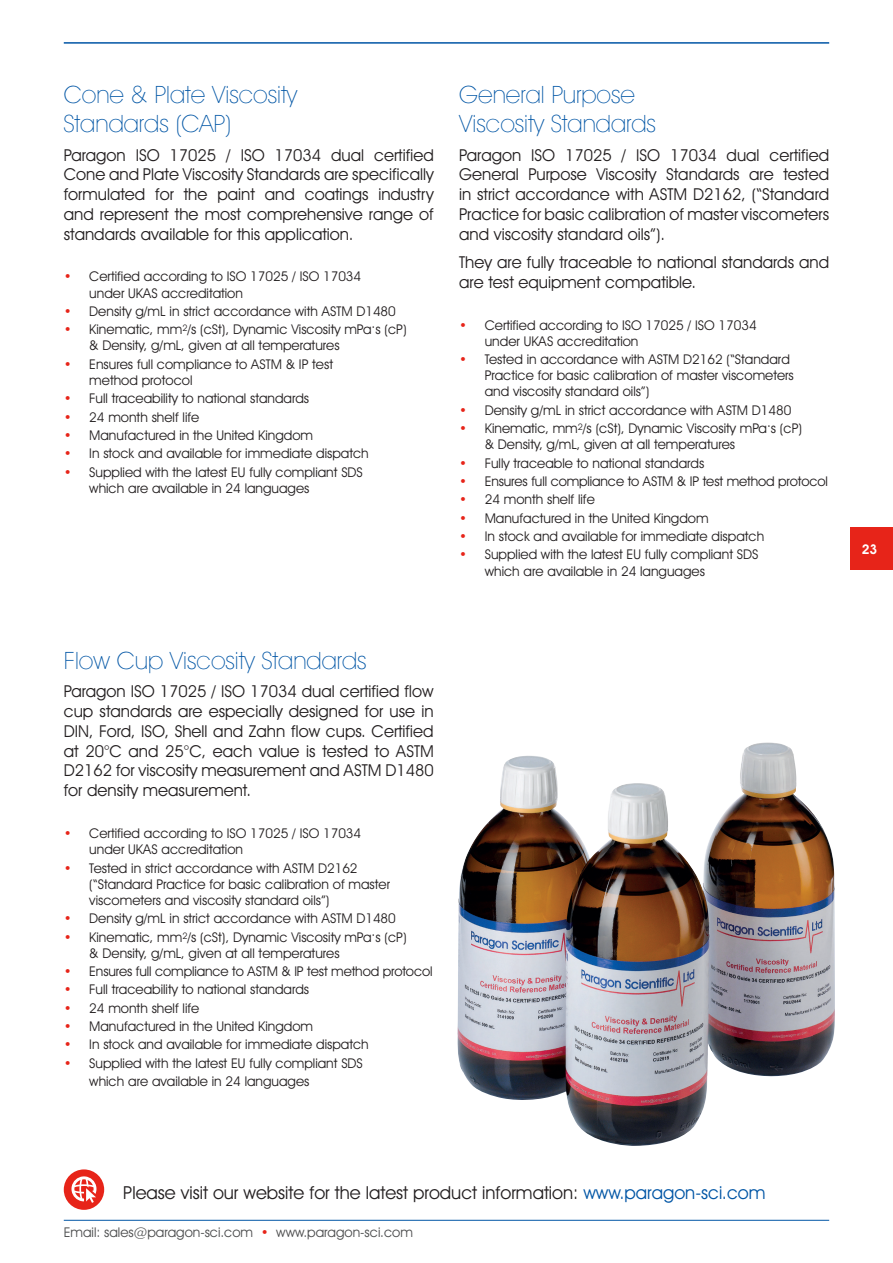
<style>
.page{position:relative;width:893px;height:1263px;background:#fff}
.page>*{position:absolute;margin:0;border:0;box-sizing:border-box;transform-origin:0 0}
.t1{font:200 24px/28.8px "Avant Garde IT Cby BT";color:#0155a5}
.t2{font:18px "Avant Garde IT Cby BT";color:#231f20}
.t3{font:16.5px/19.8px "Avant Garde IT Cby BT";color:#231f20;text-align:justify}
.t4{font:13.5px/16.2px "Avant Garde IT Cby BT";color:#231f20}
.t5{font:13.5px "Avant Garde IT Cby BT";color:#4b4c4d}
.t6{font:600 13.5px "Avant Garde IT Cby BT";color:#fff}
.s1{color:#e72419}
.s2{color:#0155a5}
</style>
<div class="page">
<div style="left:850px;top:527px;width:43px;height:43px;background:#e72419"></div>
<hr style="left:64px;top:42px;width:765px;height:2px;background:#0155a5">
<hr style="left:64px;top:1220px;width:765px;height:1px;background:#0155a5">
<img style="left:457px;top:742px;width:378px;height:404px">
<div style="left:64px;top:1169px;width:40px;height:41px;background:#e72419;border-radius:50%"></div>
<svg style="left:71px;top:1176px;width:25px;height:27px"></svg>
<p class="t1" style="left:64px;top:80px;width:235px">Cone &amp; Plate Viscosity<br>Standards (CAP)</p>
<p class="t3" style="left:64px;top:145px;width:371px">Paragon ISO 17025 / ISO 17034 dual certified Cone and Plate Viscosity Standards are specifically formulated for the paint and coatings industry and represent the most comprehensive range of standards available for this application.</p>
<p class="t4" style="left:89px;top:268px;width:273px;text-indent:-26px"><span class="s1">•</span> Certified according to ISO 17025 / ISO 17034 under UKAS accreditation</p>
<p class="t4" style="left:64px;top:303px;width:334px"><span class="s1">•</span> Density g/mL in strict accordance with ASTM D1480</p>
<p class="t4" style="left:89px;top:321px;width:319px;text-indent:-26px"><span class="s1">•</span> Kinematic, mm<sup>2</sup>/s (cSt), Dynamic Viscosity mPa.s (cP) &amp; Density, g/mL, given at all temperatures</p>
<p class="t4" style="left:89px;top:356px;width:245px;text-indent:-26px"><span class="s1">•</span> Ensures full compliance to ASTM &amp; IP test method protocol</p>
<p class="t4" style="left:64px;top:390px;width:247px"><span class="s1">•</span> Full traceability to national standards</p>
<p class="t4" style="left:64px;top:409px;width:137px"><span class="s1">•</span> 24 month shelf life</p>
<p class="t4" style="left:64px;top:427px;width:251px"><span class="s1">•</span> Manufactured in the United Kingdom</p>
<p class="t4" style="left:64px;top:445px;width:306px"><span class="s1">•</span> In stock and available for immediate dispatch</p>
<p class="t4" style="left:89px;top:464px;width:275px;text-indent:-26px"><span class="s1">•</span> Supplied with the latest EU fully compliant SDS which are available in 24 languages</p>
<p class="t1" style="left:459px;top:80px;width:198px">General Purpose<br>Viscosity Standards</p>
<p class="t3" style="left:459px;top:145px;width:371px">Paragon ISO 17025 / ISO 17034 dual certified General Purpose Viscosity Standards are tested in strict accordance with ASTM D2162, (“Standard Practice for basic calibration of master viscometers and viscosity standard oils”).</p>
<p class="t3" style="left:459px;top:252px;width:371px">They are fully traceable to national standards and are test equipment compatible.</p>
<p class="t4" style="left:485px;top:316px;width:273px;text-indent:-26px"><span class="s1">•</span> Certified according to ISO 17025 / ISO 17034 under UKAS accreditation</p>
<p class="t4" style="left:485px;top:351px;width:311px;text-indent:-26px"><span class="s1">•</span> Tested in accordance with ASTM D2162 (“Standard<br>Practice for basic calibration of master viscometers and viscosity standard oils”)</p>
<p class="t4" style="left:459px;top:402px;width:334px"><span class="s1">•</span> Density g/mL in strict accordance with ASTM D1480</p>
<p class="t4" style="left:485px;top:420px;width:319px;text-indent:-26px"><span class="s1">•</span> Kinematic, mm<sup>2</sup>/s (cSt), Dynamic Viscosity mPa.s (cP) &amp; Density, g/mL, given at all temperatures</p>
<p class="t4" style="left:459px;top:455px;width:247px"><span class="s1">•</span> Fully traceable to national standards</p>
<p class="t4" style="left:459px;top:473px;width:370px"><span class="s1">•</span> Ensures full compliance to ASTM &amp; IP test method protocol</p>
<p class="t4" style="left:459px;top:491px;width:137px"><span class="s1">•</span> 24 month shelf life</p>
<p class="t4" style="left:459px;top:510px;width:251px"><span class="s1">•</span> Manufactured in the United Kingdom</p>
<p class="t4" style="left:459px;top:528px;width:306px"><span class="s1">•</span> In stock and available for immediate dispatch</p>
<p class="t4" style="left:485px;top:546px;width:275px;text-indent:-26px"><span class="s1">•</span> Supplied with the latest EU fully compliant SDS which are available in 24 languages</p>
<p class="t1" style="left:64px;top:646px;width:304px">Flow Cup Viscosity Standards</p>
<p class="t3" style="left:64px;top:681px;width:371px">Paragon ISO 17025 / ISO 17034 dual certified flow cup standards are especially designed for use in DIN, Ford, ISO, Shell and Zahn flow cups. Certified at 20°C and 25°C, each value is tested to ASTM D2162 for viscosity measurement and ASTM D1480 for density measurement.</p>
<p class="t4" style="left:89px;top:825px;width:273px;text-indent:-26px"><span class="s1">•</span> Certified according to ISO 17025 / ISO 17034 under UKAS accreditation</p>
<p class="t4" style="left:89px;top:859px;width:302px;text-indent:-26px"><span class="s1">•</span> Tested in strict accordance with ASTM D2162 (“Standard Practice for basic calibration of master viscometers and viscosity standard oils”)</p>
<p class="t4" style="left:64px;top:910px;width:334px"><span class="s1">•</span> Density g/mL in strict accordance with ASTM D1480</p>
<p class="t4" style="left:89px;top:928px;width:319px;text-indent:-26px"><span class="s1">•</span> Kinematic, mm<sup>2</sup>/s (cSt), Dynamic Viscosity mPa.s (cP) &amp; Density, g/mL, given at all temperatures</p>
<p class="t4" style="left:64px;top:963px;width:370px"><span class="s1">•</span> Ensures full compliance to ASTM &amp; IP test method protocol</p>
<p class="t4" style="left:64px;top:981px;width:247px"><span class="s1">•</span> Full traceability to national standards</p>
<p class="t4" style="left:64px;top:1000px;width:137px"><span class="s1">•</span> 24 month shelf life</p>
<p class="t4" style="left:64px;top:1018px;width:251px"><span class="s1">•</span> Manufactured in the United Kingdom</p>
<p class="t4" style="left:64px;top:1036px;width:306px"><span class="s1">•</span> In stock and available for immediate dispatch</p>
<p class="t4" style="left:64px;top:1055px;width:301px"><span class="s1">•</span> Supplied with the latest EU fully compliant SDS</p>
<p class="t4" style="left:89px;top:1073px;width:222px">which are available in 24 languages</p>
<p class="t6" style="left:862px;top:541px;width:17px">23</p>
<p class="t2" style="left:123px;top:1182px;width:644px">Please visit our website for the latest product information: <span class="s2">www.paragon-sci.com</span></p>
<p class="t5" style="left:64px;top:1224px;width:351px">Email: sales@paragon-sci.com <span class="s1">•</span> www.paragon-sci.com</p>
</div>
